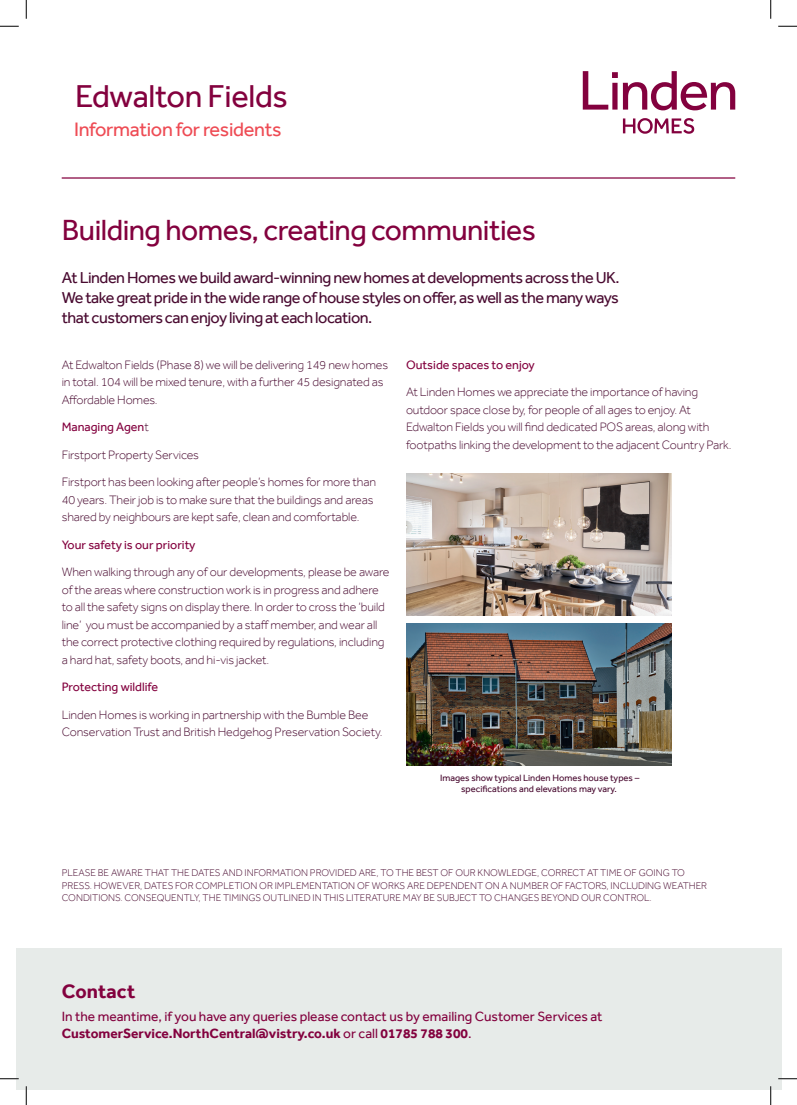
<style>
.page{position:relative;width:797px;height:1105px;background:#fff}
.page>*{position:absolute;margin:0;border:0;box-sizing:border-box;transform-origin:0 0}
.t1{font:32.5px "Effra";letter-spacing:-.01em;color:#83013e}
.t2{font:30px "Effra";letter-spacing:-.015em;color:#83013e}
.t3{font:20px "Effra";letter-spacing:-.015em;color:#ee4b54}
.t4{font:700 20px "Effra";color:#83013e}
.t5{font:16.25px/20px "Effra";letter-spacing:-.03em;color:#490a30;text-align:justify}
.t6{font:13.75px/17.5px "Effra";color:#83013e}
.t7{font:300 12.5px/17.5px "Effra";letter-spacing:-.01em;color:#490a30}
.t8{font:12.5px "Effra";color:#83013e}
.t9{font:300 10px/12.5px "Effra";color:#490a30}
.t10{font:9.38px/10.1px "Effra";color:#490a30;text-align:center}
.s1{font-weight:300;color:#490a30}
.s2{font-weight:700}
</style>
<div class="page">
<hr style="left:62px;top:177px;width:673px;height:2px;background:#83013e">
<img style="left:406px;top:474px;width:266px;height:141px">
<img style="left:406px;top:624px;width:266px;height:141px">
<svg style="left:582px;top:71px;width:153px;height:39px"></svg>
<svg style="left:623px;top:118px;width:71px;height:16px"></svg>
<div style="left:16px;top:948px;width:765px;height:141px;background:#e7ebe9"></div>
<svg style="left:0;top:25px;width:19px;height:2px"></svg>
<svg style="left:778px;top:25px;width:19px;height:2px"></svg>
<svg style="left:0;top:1078px;width:19px;height:1px"></svg>
<svg style="left:778px;top:1078px;width:19px;height:1px"></svg>
<svg style="left:25px;top:0;width:2px;height:19px"></svg>
<svg style="left:25px;top:1086px;width:2px;height:19px"></svg>
<svg style="left:770px;top:0;width:1px;height:19px"></svg>
<svg style="left:770px;top:1086px;width:1px;height:19px"></svg>
<h1 class="t1" style="left:75px;top:77px;width:214px">Edwalton Fields</h1>
<h3 class="t3" style="left:74px;top:118px;width:209px">Information for residents</h3>
<h2 class="t2" style="left:62px;top:212px;width:476px">Building homes, creating communities</h2>
<h3 class="t5" style="left:62px;top:268px;width:559px">At Linden Homes we build award-winning new homes at developments across the UK.<br>We take great pride in the wide range of house styles on offer, as well as the many ways that customers can enjoy living at each location.</h3>
<p class="t7" style="left:62px;top:355px;width:328px">At Edwalton Fields (Phase 8) we will be delivering 149 new homes in total. 104 will be mixed tenure, with a further 45 designated as<br>Affordable Homes.</p>
<p class="t8" style="left:62px;top:419px;width:89px">Managing Agen<span class="s1">t</span></p>
<p class="t7" style="left:62px;top:445px;width:139px">Firstport Property Services</p>
<p class="t7" style="left:62px;top:473px;width:316px">Firstport has been looking after people’s homes for more than<br>40 years. Their job is to make sure that the buildings and areas shared by neighbours are kept safe, clean and comfortable.</p>
<p class="t8" style="left:62px;top:537px;width:135px">Your safety is our priority</p>
<p class="t7" style="left:62px;top:563px;width:329px">When walking through any of our developments, please be aware of the areas where construction work is in progress and adhere to all the safety signs on display there. In order to cross the ‘build line’ you must be accompanied by a staff member, and wear all the correct protective clothing required by regulations, including a hard hat, safety boots, and hi-vis jacket.</p>
<p class="t8" style="left:62px;top:679px;width:98px">Protecting wildlife</p>
<p class="t7" style="left:62px;top:705px;width:322px">Linden Homes is working in partnership with the Bumble Bee<br>Conservation Trust and British Hedgehog Preservation Society.</p>
<p class="t8" style="left:406px;top:357px;width:130px">Outside spaces to enjoy</p>
<p class="t7" style="left:406px;top:383px;width:327px">At Linden Homes we appreciate the importance of having outdoor space close by, for people of all ages to enjoy. At Edwalton Fields you will find dedicated POS areas, along with footpaths linking the development to the adjacent Country Park.</p>
<p class="t10" style="left:440px;top:773px;width:201px">Images show typical Linden Homes house types – specifications and elevations may vary.</p>
<p class="t9" style="left:62px;top:867px;width:647px">PLEASE BE AWARE THAT THE DATES AND INFORMATION PROVIDED ARE, TO THE BEST OF OUR KNOWLEDGE, CORRECT AT TIME OF GOING TO<br>PRESS. HOWEVER, DATES FOR COMPLETION OR IMPLEMENTATION OF WORKS ARE DEPENDENT ON A NUMBER OF FACTORS, INCLUDING WEATHER<br>CONDITIONS. CONSEQUENTLY, THE TIMINGS OUTLINED IN THIS LITERATURE MAY BE SUBJECT TO CHANGES BEYOND OUR CONTROL.</p>
<h3 class="t4" style="left:62px;top:980px;width:75px">Contact</h3>
<p class="t6" style="left:62px;top:1007px;width:542px">In the meantime, if you have any queries please contact us by emailing Customer Services at<br><span class="s2">CustomerService.NorthCentral@vistry.co.uk</span> or call <span class="s2">01785 788 300</span>.</p>
</div>
